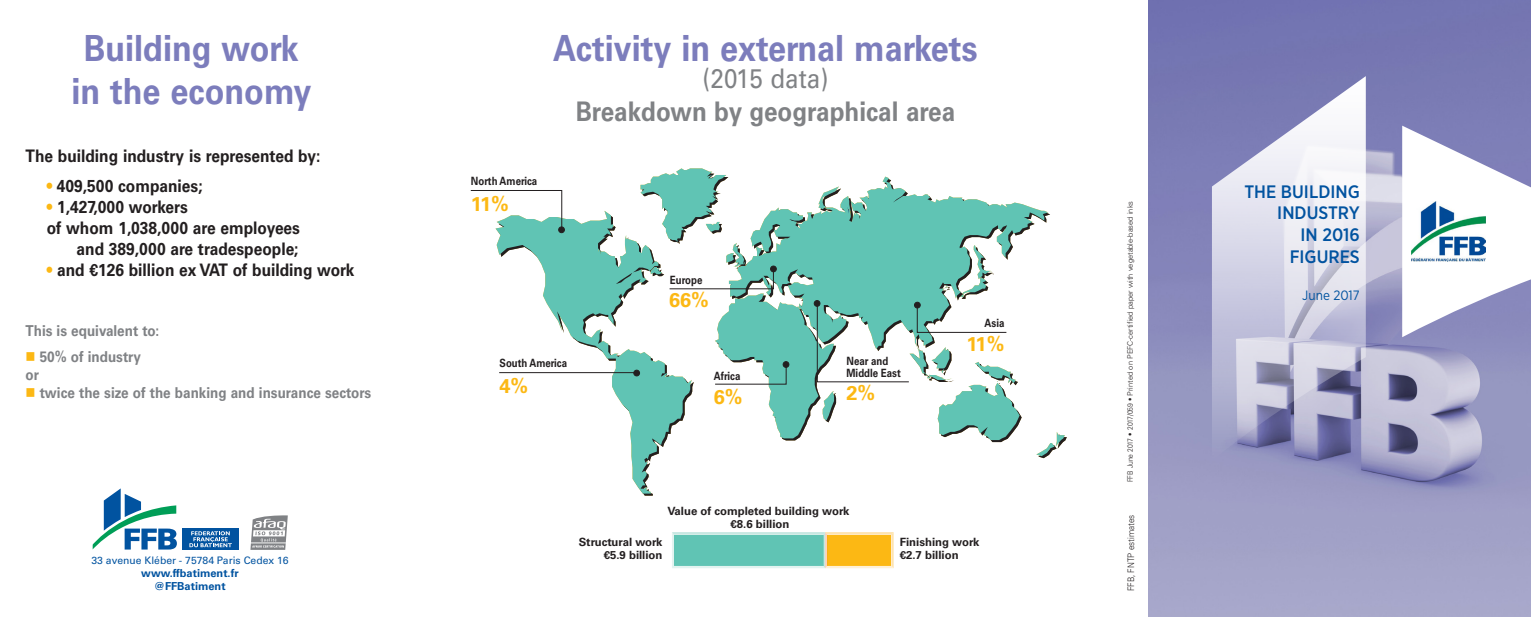
<style>
.page{position:relative;width:1531px;height:617px;background:#fff}
.page>*{position:absolute;margin:0;border:0;box-sizing:border-box;transform-origin:0 0}
.Titre{font:700 36px "Univers";color:#7c7dbc;scale:.9 1}
.SousTitre{font:700 27px "Univers";color:#808285;scale:.9 1}
.SousTitre-2{font:27px "Univers";color:#808285;scale:.9 1}
.t1{font:700 19.95px "Univers";color:#fcb814}
.t2{font:500 18px/21.6px "Gotham Narrow";color:#0153a0;text-align:right}
.SoussousTitre{font:700 17.25px "Univers";color:#231f20;scale:.9 1}
.SoussousTitre-2{font:700 15px "Univers";color:#808285;scale:.9 1}
.t3{font:13.5px "Gotham Narrow";color:#0153a0}
.t4{font:700 11.4px/13.6px "Univers";color:#231f20;text-align:right}
.t5{font:700 11.4px/11.4px "Univers";color:#231f20;scale:.85 1}
.t6{font:700 10.95px/13.2px "Univers";color:#0153a0;text-align:center}
.t7{font:10.35px "Univers";color:#0153a0}
.SoussousTitre-3{font:300 9px "Univers";color:#231f20;scale:.9 1}
.SoussousTitre-4{font:300 7.5px "Univers";color:#231f20;scale:.9 1}
.s1{color:#fcb814}
</style>
<div class="page">
<svg style="left:496px;top:211px;width:169px;height:282px"></svg>
<svg style="left:1036px;top:432px;width:31px;height:26px"></svg>
<svg style="left:1021px;top:204px;width:27px;height:30px"></svg>
<hr style="left:499px;top:372px;width:137px;height:1px;background:#231f20">
<svg style="left:672px;top:532px;width:222px;height:36px;background:#9dc793"></svg>
<svg style="left:470px;top:190px;width:94px;height:43px"></svg>
<div style="left:558px;top:227px;width:7px;height:6px;border:1px solid #231f20;border-radius:50%"></div>
<svg style="left:634px;top:168px;width:387px;height:274px"></svg>
<div style="left:633px;top:370px;width:7px;height:6px;border:1px solid #231f20;border-radius:50%"></div>
<div style="left:182px;top:528px;width:57px;height:21px;background:#0153a0"></div>
<svg style="left:189px;top:531px;width:43px;height:16px"></svg>
<svg style="left:93px;top:488px;width:84px;height:61px"></svg>
<svg style="left:250px;top:515px;width:38px;height:34px"></svg>
<hr style="left:251px;top:542px;width:35px;height:1px;background:#fff">
<img style="left:1148px;top:0;width:383px;height:617px">
<svg style="left:1212px;top:76px;width:154px;height:384px;background:#bdbdd7"></svg>
<svg style="left:1402px;top:126px;width:129px;height:211px"></svg>
<img style="left:1411px;top:201px;width:74px;height:60px">
<p class="Titre" style="left:84px;top:27px;width:240px">Building work</p>
<p class="Titre" style="left:71px;top:70px;width:268px">in the economy</p>
<p class="SoussousTitre" style="left:26px;top:146px;width:329px">The building industry is represented by:</p>
<p class="SoussousTitre" style="left:47px;top:175px;width:175px"><span class="s1">•</span> 409,500 companies;</p>
<p class="SoussousTitre" style="left:47px;top:197px;width:158px"><span class="s1">•</span> 1,427,000 workers</p>
<p class="SoussousTitre" style="left:47px;top:218px;width:283px">of whom 1,038,000 are employees</p>
<p class="SoussousTitre" style="left:77px;top:238px;width:248px">and 389,000 are tradespeople;</p>
<p class="SoussousTitre" style="left:47px;top:260px;width:343px"><span class="s1">•</span> and €126 billion ex VAT of building work</p>
<p class="SoussousTitre-2" style="left:26px;top:321px;width:150px">This is equivalent to:</p>
<p class="SoussousTitre-2" style="left:26px;top:348px;width:130px"><span class="s1">■</span> 50% of industry</p>
<p class="SoussousTitre-2" style="left:26px;top:366px;width:16px">or</p>
<p class="SoussousTitre-2" style="left:26px;top:384px;width:386px"><span class="s1">■</span> twice the size of the banking and insurance sectors</p>
<p class="t7" style="left:92px;top:554px;width:198px">33 avenue Kléber - 75784 Paris Cedex 16</p>
<p class="t6" style="left:141px;top:566px;width:99px">www.ffbatiment.fr @FFBatiment</p>
<p class="Titre" style="left:553px;top:27px;width:473px">Activity in external markets</p>
<p class="SousTitre-2" style="left:702px;top:62px;width:141px">(2015 data)</p>
<p class="SousTitre" style="left:576px;top:95px;width:423px">Breakdown by geographical area</p>
<p class="t5" style="left:471px;top:175px;width:80px">North America</p>
<p class="t1" style="left:471px;top:192px;width:39px">11%</p>
<p class="SoussousTitre-4" style="left:1126px;top:482px;width:314px;rotate:-90deg">FFB June 2017 • 2017/059 • Printed on PEFC-certified paper with vegetable-based inks</p>
<p class="t5" style="left:670px;top:274px;width:40px">Europe</p>
<p class="t1" style="left:669px;top:288px;width:41px">66%</p>
<p class="t5" style="left:984px;top:318px;width:25px">Asia</p>
<p class="t1" style="left:966px;top:332px;width:39px">11%</p>
<p class="t5" style="left:846px;top:355px;width:65px">Near and<br>Middle East</p>
<p class="t5" style="left:499px;top:357px;width:81px">South America</p>
<p class="t5" style="left:714px;top:370px;width:33px">Africa</p>
<p class="t1" style="left:499px;top:374px;width:30px">4%</p>
<p class="t1" style="left:846px;top:381px;width:30px">2%</p>
<p class="t1" style="left:714px;top:385px;width:30px">6%</p>
<p class="t4" style="left:667px;top:503px;width:183px;text-align:center">Value of completed building work €8.6 billion</p>
<p class="t4" style="left:579px;top:535px;width:85px">Structural work €5.9 billion</p>
<p class="t4" style="left:900px;top:535px;width:81px;text-align:left">Finishing work €2.7 billion</p>
<p class="SoussousTitre-3" style="left:1125px;top:591px;width:87px;rotate:-90deg">FFB, FNTP estimates</p>
<p class="t2" style="left:1244px;top:180px;width:117px">THE BUILDING<br>INDUSTRY</p>
<p class="t2" style="left:1300px;top:223px;width:61px">IN 2016</p>
<p class="t2" style="left:1289px;top:245px;width:72px">FIGURES</p>
<p class="t3" style="left:1302px;top:287px;width:59px">June 2017</p>
</div>
